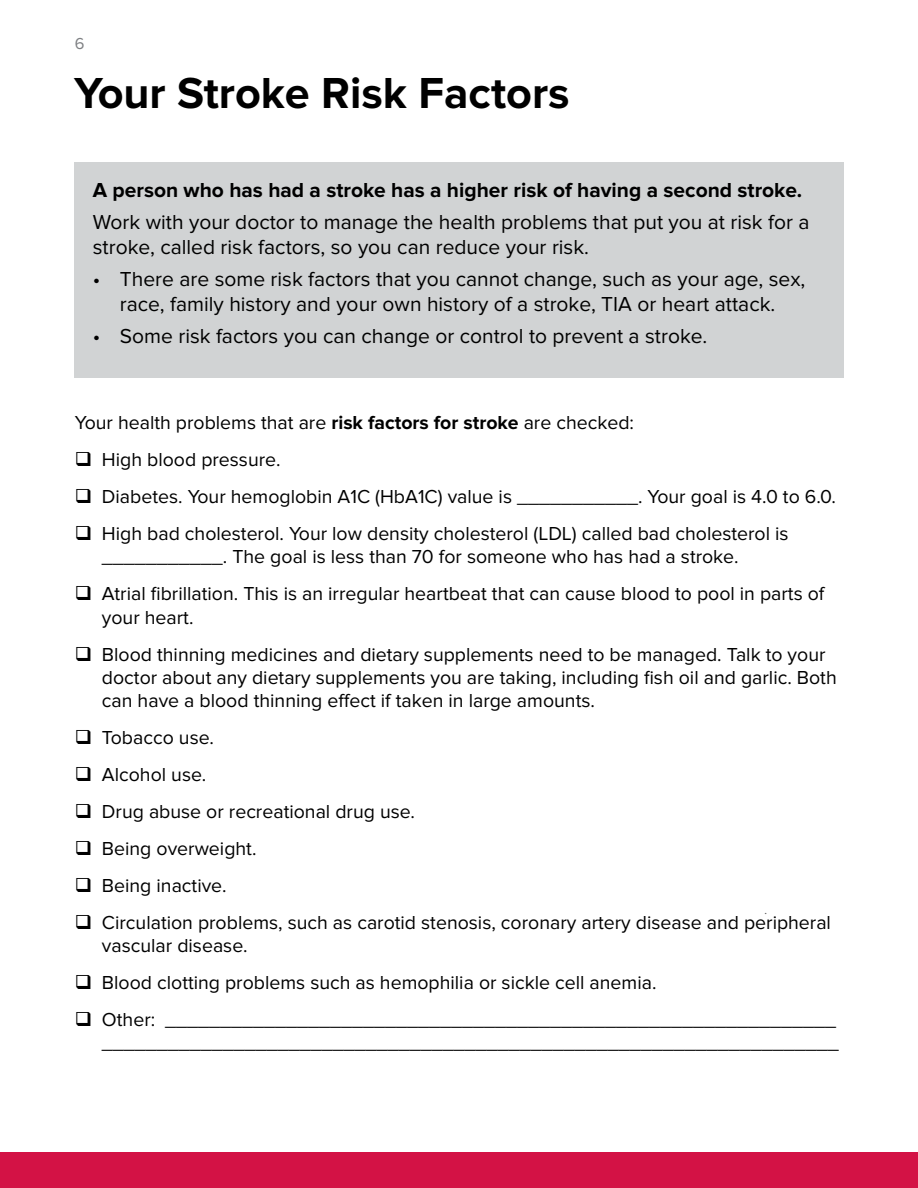
<style>
.page{position:relative;width:918px;height:1188px;background:#fff}
.page>*{position:absolute;margin:0;border:0;box-sizing:border-box;transform-origin:0 0}
.t1{font:700 45px "Proxima Nova";color:#000}
.t2{font:21px/25.2px "Proxima Nova";color:#000}
.t3{font:700 21px "Proxima Nova";color:#000}
.t4{font:19.5px/36.9px "Proxima Nova";color:#000}
.t5{font:16.5px "Proxima Nova";color:#7e8083}
.t6{font:300 15px "Proxima Nova";color:#5a5a5a}
.s1{font-weight:700}
</style>
<div class="page">
<div style="left:0;top:1152px;width:918px;height:36px;background:#d31245"></div>
<div style="left:74px;top:162px;width:770px;height:216px;background:#d1d3d4"></div>
<p class="t5" style="left:75px;top:34px;width:11px">6</p>
<h1 class="t1" style="left:74px;top:67px;width:497px">Your Stroke Risk Factors</h1>
<p class="t3" style="left:93px;top:178px;width:711px">A person who has had a stroke has a higher risk of having a second stroke.</p>
<p class="t2" style="left:93px;top:210px;width:718px">Work with your doctor to manage the health problems that put you at risk for a stroke, called risk factors, so you can reduce your risk.</p>
<p class="t2" style="left:93px;top:267px;width:714px;text-align:center">• There are some risk factors that you cannot change, such as your age, sex, race, family history and your own history of a stroke, TIA or heart attack.</p>
<p class="t2" style="left:93px;top:324px;width:616px">• Some risk factors you can change or control to prevent a stroke.</p>
<p class="t4" style="left:102px;top:405px;width:736px;text-indent:-27px">Your health problems that are <span class="s1">risk factors for stroke</span> are checked:<br>High blood pressure.<br>Diabetes. Your hemoglobin A1C (HbA1C) value is ___________. Your goal is 4.0 to 6.0.<br>High bad cholesterol. Your low density cholesterol (LDL) called bad cholesterol is</p>
<p class="t4" style="left:102px;top:539px;width:724px">___________. The goal is less than 70 for someone who has had a stroke.<br>Atrial fibrillation. This is an irregular heartbeat that can cause blood to pool in parts of</p>
<p class="t4" style="left:102px;top:599px;width:725px">your heart.<br>Blood thinning medicines and dietary supplements need to be managed. Talk to your</p>
<p class="t4" style="left:102px;top:666px;width:736px;line-height:23.4px">doctor about any dietary supplements you are taking, including fish oil and garlic. Both can have a blood thinning effect if taken in large amounts.</p>
<p class="t4" style="left:102px;top:720px;width:731px">Tobacco use.<br>Alcohol use.<br>Drug abuse or recreational drug use.<br>Being overweight.<br>Being inactive.<br>Circulation problems, such as carotid stenosis, coronary artery disease and peripheral</p>
<p class="t4" style="left:102px;top:928px;width:736px">vascular disease.<br>Blood clotting problems such as hemophilia or sickle cell anemia.<br>Other: _____________________________________________________________</p>
<p class="t4" style="left:102px;top:1025px;width:738px">___________________________________________________________________</p>
<p class="t6" style="left:764px;top:900px;width:5px">.</p>
</div>
